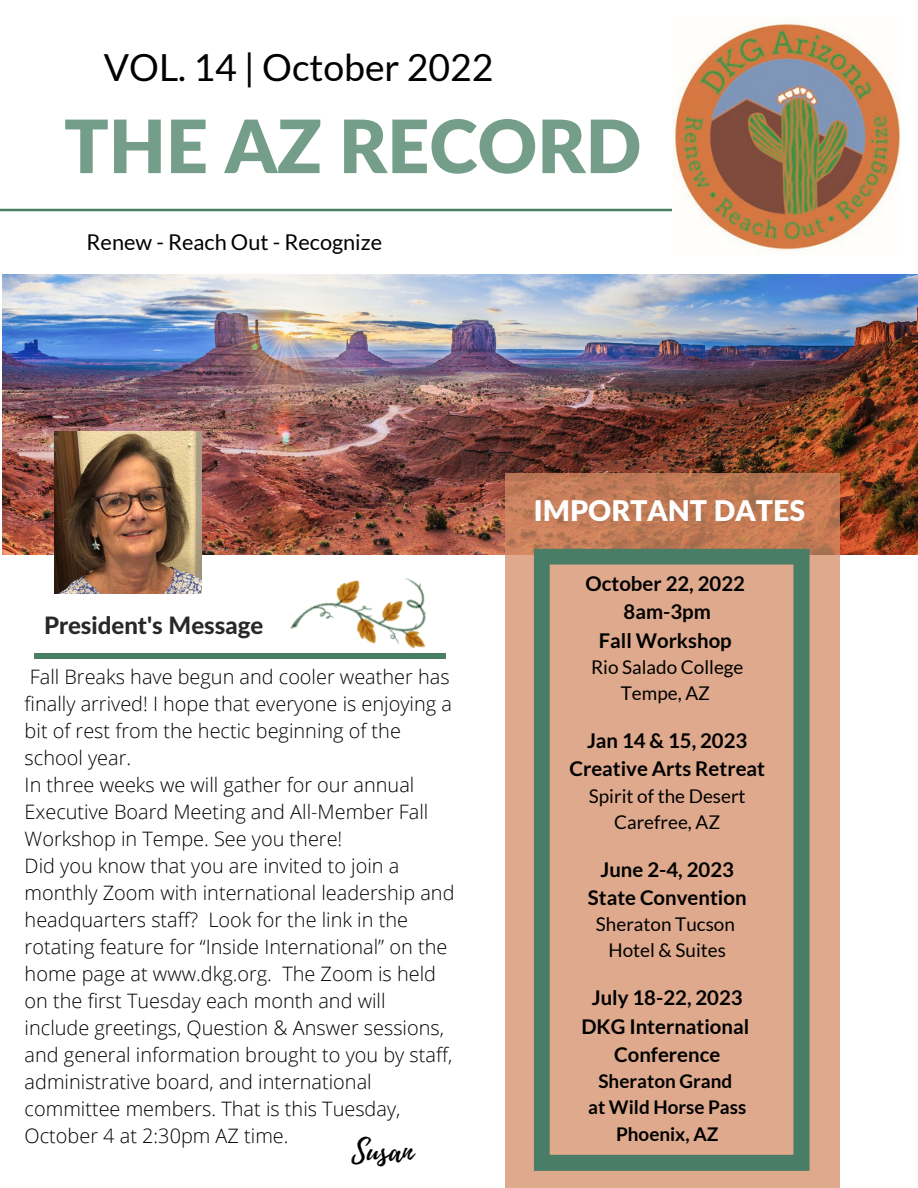
<style>
.page{position:relative;width:918px;height:1188px;background:#fff}
.page>*{position:absolute;margin:0;border:0;box-sizing:border-box;transform-origin:0 0}
.t1{font:900 73.5px "Lato Latin";color:#749e89}
.t2{font:37.35px "Lato";color:#000}
.t3{font:31.05px "Playlist Script";color:#000}
.t4{font:900 28.5px "Lato Latin";color:#fff}
.t5{font:800 24px "Lato Latin";color:#282828}
.t6{font:21.75px "Lato";color:#000}
.t7{font:700 20.4px/28.3px "Lato";color:#000;text-align:center}
.t8{font:300 19.95px/27px "Open Sans";color:#000}
.t9{font:18.9px/26.1px "Lato";color:#000;text-align:center}
.t10{font:700 18.9px/26.1px "Lato";color:#000;text-align:center}
</style>
<div class="page">
<svg style="left:0;top:208px;width:672px;height:4px;background:#8eae9f"></svg>
<img style="left:3px;top:274px;width:915px;height:280px">
<div style="left:34px;top:653px;width:412px;height:6px;background:#4a7d65"></div>
<svg style="left:506px;top:473px;width:334px;height:715px;background:#d29777"></svg>
<img style="left:55px;top:432px;width:147px;height:162px">
<svg style="left:534px;top:549px;width:276px;height:622px;background:#c7a285"></svg>
<img style="left:674px;top:22px;width:227px;height:230px">
<img style="left:285px;top:549px;width:165px;height:100px">
<h2 class="t2" style="left:104px;top:44px;width:391px">VOL. 14 | October 2022</h2>
<h1 class="t1" style="left:64px;top:114px;width:579px">THE AZ RECORD</h1>
<p class="t6" style="left:87px;top:229px;width:297px">Renew - Reach Out - Recognize</p>
<p class="t5" style="left:44px;top:615px;width:221px">President's Message</p>
<p class="t8" style="left:25px;top:663px;width:431px">Fall Breaks have begun and cooler weather has finally arrived! I hope that everyone is enjoying a bit of rest from the hectic beginning of the school year.<br>In three weeks we will gather for our annual Executive Board Meeting and All-Member Fall Workshop in Tempe. See you there!<br>Did you know that you are invited to join a monthly Zoom with international leadership and headquarters staff? Look for the link in the rotating feature for “Inside International” on the home page at www.dkg.org. The Zoom is held on the first Tuesday each month and will include greetings, Question &amp; Answer sessions, and general information brought to you by staff, administrative board, and international committee members. That is this Tuesday, October 4 at 2:30pm AZ time.</p>
<h3 class="t3" style="left:351px;top:1129px;width:64px">Susan</h3>
<h3 class="t4" style="left:534px;top:498px;width:273px">IMPORTANT DATES</h3>
<p class="t7" style="left:586px;top:569px;width:161px">October 22, 2022<br>8am-3pm<br>Fall Workshop</p>
<p class="t9" style="left:591px;top:654px;width:154px">Rio Salado College<br>Tempe, AZ</p>
<p class="t7" style="left:569px;top:726px;width:197px">Jan 14 &amp; 15, 2023<br>Creative Arts Retreat</p>
<p class="t9" style="left:589px;top:782px;width:158px">Spirit of the Desert<br>Carefree, AZ</p>
<p class="t7" style="left:588px;top:855px;width:160px">June 2-4, 2023<br>State Convention</p>
<p class="t9" style="left:596px;top:911px;width:140px">Sheraton Tucson<br>Hotel &amp; Suites</p>
<p class="t7" style="left:581px;top:983px;width:169px">July 18-22, 2023<br>DKG International<br>Conference</p>
<p class="t10" style="left:588px;top:1068px;width:160px">Sheraton Grand<br>at Wild Horse Pass<br>Phoenix, AZ</p>
</div>
